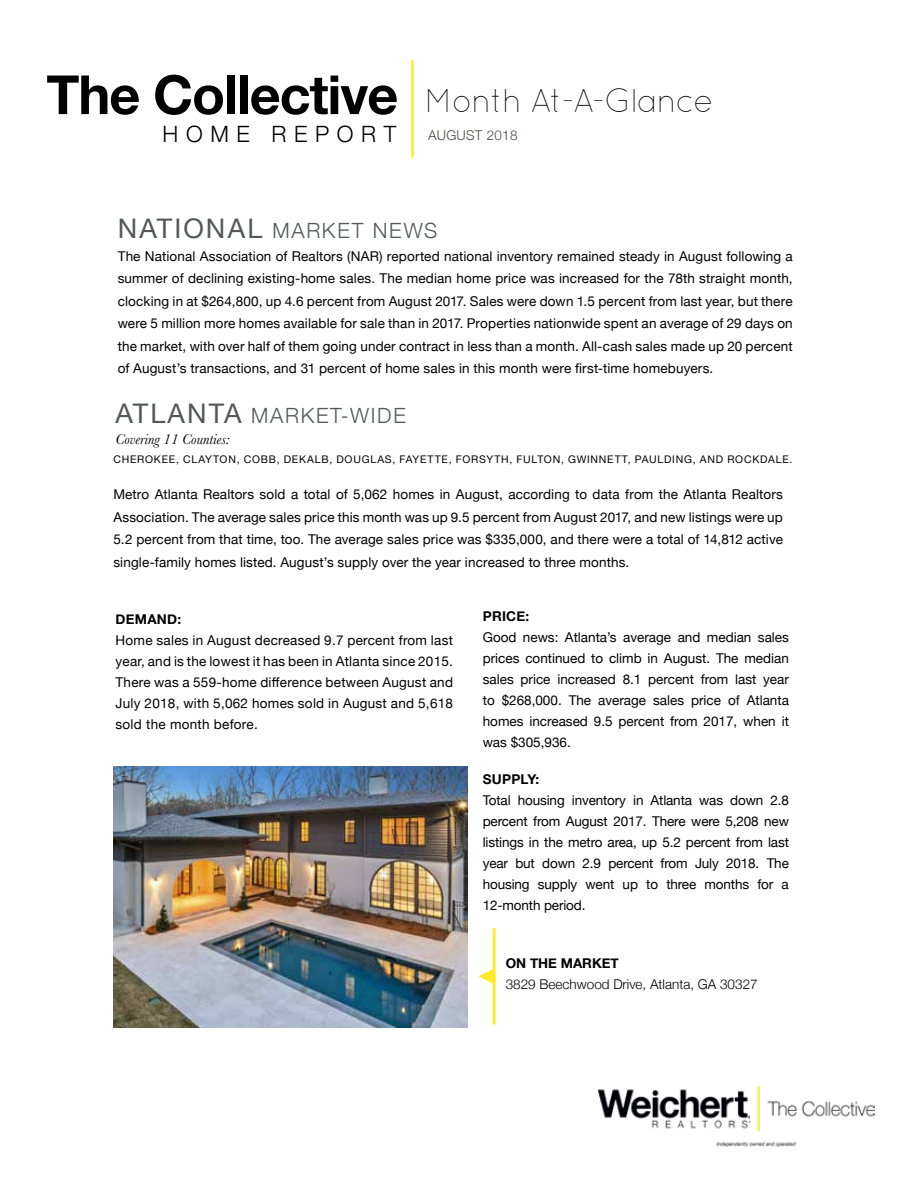
<style>
.page{position:relative;width:918px;height:1188px;background:#fff}
.page>*{position:absolute;margin:0;border:0;box-sizing:border-box;transform-origin:0 0}
.t1{font:300 105px "Quicksand";color:#fff321}
.t2{font:300 33px "Quicksand";letter-spacing:-.03em;color:#000}
.t3{font:300 22.5px "Helvetica Neue";letter-spacing:.34em;color:#000}
.t4{font:300 21px "Helvetica Neue";letter-spacing:.08em;color:#54585a}
.t5{font:italic 15px "Baskerville";color:#000}
.t6{font:13.5px/21px "Helvetica Neue";letter-spacing:.005em;color:#000;text-align:justify}
.t7{font:300 13.5px "Helvetica Neue";color:#000}
.t8{font:700 13.5px "Helvetica Neue";letter-spacing:.02em;color:#000}
.t9{font:700 13.5px "Helvetica Neue";color:#000}
.t10{font:300 13.5px "Helvetica Neue";letter-spacing:.02em;color:#444d3e}
.t11{font:10.5px "Helvetica Neue";letter-spacing:.075em;color:#000}
.s1{font-family:"Helvetica Neue";font-weight:700;font-size:54px}
.s2{font-weight:400;font-size:27px}
</style>
<div class="page">
<img style="left:113px;top:766px;width:355px;height:262px">
<hr style="left:493px;top:928px;width:3px;height:96px;background:#ffea27">
<svg style="left:478px;top:968px;width:15px;height:16px"></svg>
<img style="left:598px;top:1087px;width:277px;height:60px">
<h1 class="t1" style="left:398px;top:47px;width:32px">|</h1>
<h2 class="t2" style="left:46px;top:82px;width:668px"><span class="s1">The Collective</span> Month At-A-Glance</h2>
<h3 class="t3" style="left:163px;top:116px;width:235px">HOME REPORT</h3>
<p class="t10" style="left:428px;top:124px;width:91px">AUGUST 2018</p>
<h3 class="t4" style="left:118px;top:214px;width:321px"><span class="s2">NATIONAL</span> MARKET NEWS</h3>
<p class="t6" style="left:118px;top:246px;width:677px;line-height:22.5px">The National Association of Realtors (NAR) reported national inventory remained steady in August following a summer of declining existing-home sales. The median home price was increased for the 78th straight month, clocking in at $264,800, up 4.6 percent from August 2017. Sales were down 1.5 percent from last year, but there were 5 million more homes available for sale than in 2017. Properties nationwide spent an average of 29 days on the market, with over half of them going under contract in less than a month. All-cash sales made up 20 percent of August’s transactions, and 31 percent of home sales in this month were first-time homebuyers.</p>
<h3 class="t4" style="left:116px;top:398px;width:292px"><span class="s2">ATLANTA</span> MARKET-WIDE</h3>
<p class="t5" style="left:116px;top:429px;width:116px">Covering 11 Counties:</p>
<p class="t11" style="left:113px;top:452px;width:681px">CHEROKEE, CLAYTON, COBB, DEKALB, DOUGLAS, FAYETTE, FORSYTH, FULTON, GWINNETT, PAULDING, AND ROCKDALE.</p>
<p class="t6" style="left:113px;top:484px;width:671px;line-height:22.5px">Metro Atlanta Realtors sold a total of 5,062 homes in August, according to data from the Atlanta Realtors Association. The average sales price this month was up 9.5 percent from August 2017, and new listings were up 5.2 percent from that time, too. The average sales price was $335,000, and there were a total of 14,812 active single-family homes listed. August’s supply over the year increased to three months.</p>
<p class="t8" style="left:116px;top:609px;width:67px">DEMAND:</p>
<p class="t6" style="left:116px;top:631px;width:339px">Home sales in August decreased 9.7 percent from last year, and is the lowest it has been in Atlanta since 2015.<br>There was a 559-home difference between August and July 2018, with 5,062 homes sold in August and 5,618 sold the month before.</p>
<p class="t8" style="left:483px;top:605px;width:48px">PRICE:</p>
<p class="t6" style="left:483px;top:627px;width:308px">Good news: Atlanta’s average and median sales prices continued to climb in August. The median sales price increased 8.1 percent from last year to $268,000. The average sales price of Atlanta homes increased 9.5 percent from 2017, when it was $305,936.</p>
<p class="t8" style="left:483px;top:769px;width:58px">SUPPLY:</p>
<p class="t6" style="left:483px;top:791px;width:308px">Total housing inventory in Atlanta was down 2.8 percent from August 2017. There were 5,208 new listings in the metro area, up 5.2 percent from last year but down 2.9 percent from July 2018. The housing supply went up to three months for a 12-month period.</p>
<p class="t9" style="left:506px;top:952px;width:114px">ON THE MARKET</p>
<p class="t7" style="left:506px;top:973px;width:253px">3829 Beechwood Drive, Atlanta, GA 30327</p>
</div>
